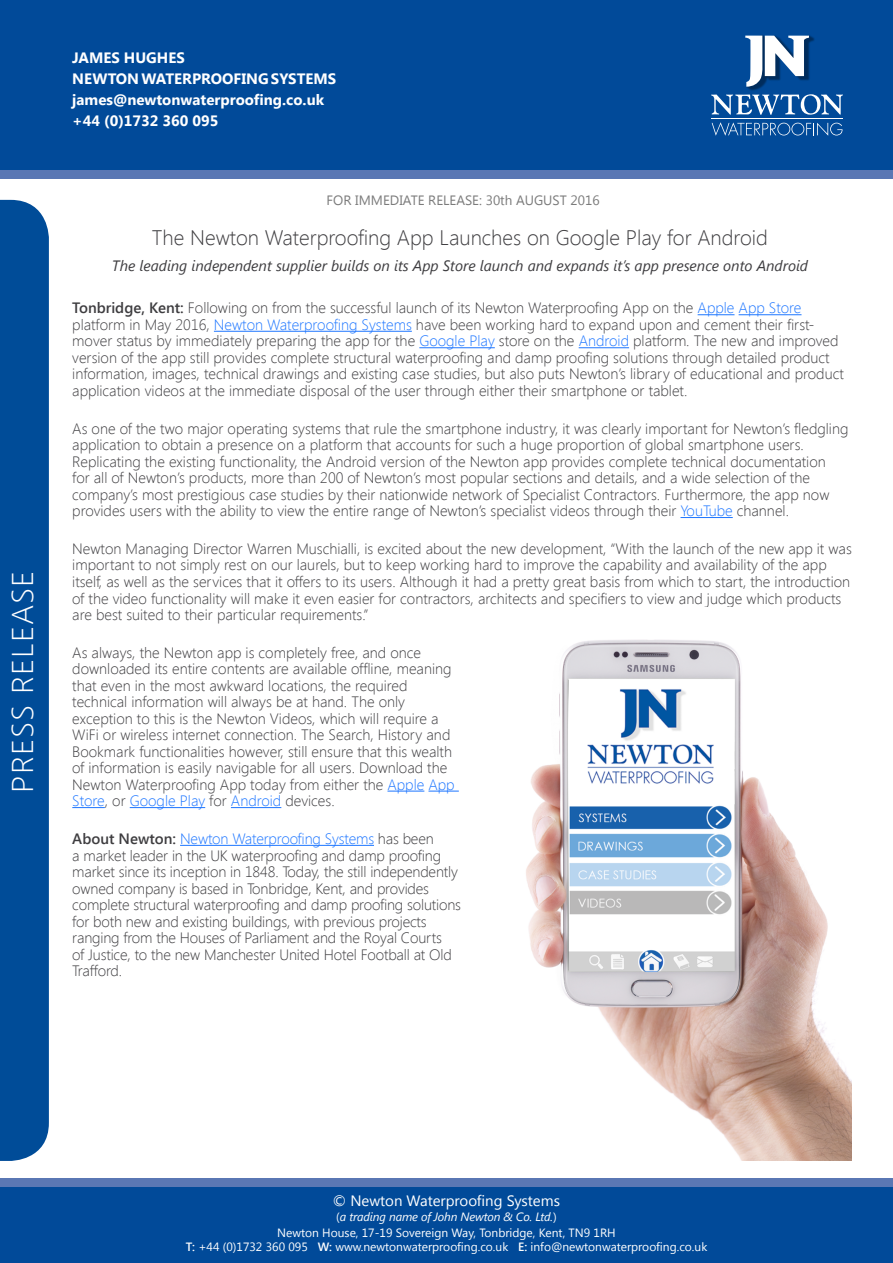
<style>
.page{position:relative;width:893px;height:1263px;background:#fff}
.page>*{position:absolute;margin:0;border:0;box-sizing:border-box;transform-origin:0 0}
.t1{font:300 30px "Segoe UI";letter-spacing:.03em;color:#fff;scale:1.08 1}
.t2{font:300 21px "Segoe UI";color:#3e3d40}
.t3{font:300 15px/16.5px "Segoe UI";color:#3e3d40}
.t4{font:italic 15px "Segoe UI";color:#3e3d40}
.t5{font:700 15px/21px "Segoe UI";color:#fff}
.t6{font:15px "Segoe UI";color:#fff}
.t7{font:13.5px "Segoe UI";color:#7b7b7b}
.t8{font:12px/15.6px "Segoe UI";color:#fff;text-align:center}
.s1{font-weight:600}
.s2{color:#1d76ff}
.s3{font-style:italic}
</style>
<div class="page">
<div style="left:0;top:0;width:893px;height:173px;background:#014a99"></div>
<div style="left:0;top:170px;width:893px;height:9px;background:#5a77b4"></div>
<svg style="left:711px;top:94px;width:132px;height:21px"></svg>
<svg style="left:712px;top:122px;width:130px;height:14px"></svg>
<hr style="left:711px;top:118px;width:132px;height:1px;background:#fff">
<img style="left:735px;top:35px;width:44px;height:67px">
<img style="left:753px;top:35px;width:62px;height:56px">
<svg style="left:745px;top:36px;width:64px;height:51px"></svg>
<div style="left:0;top:200px;width:49px;height:961px;background:#004c98"></div>
<div style="left:0;top:1186px;width:893px;height:77px;background:#014a99"></div>
<div style="left:0;top:1178px;width:893px;height:8px;background:#5a77b4"></div>
<hr style="left:698px;top:314px;width:36px;height:1px;background:#1d76ff">
<hr style="left:739px;top:314px;width:62px;height:1px;background:#1d76ff">
<hr style="left:214px;top:331px;width:198px;height:1px;background:#1d76ff">
<hr style="left:419px;top:347px;width:76px;height:1px;background:#1d76ff">
<hr style="left:579px;top:347px;width:50px;height:1px;background:#1d76ff">
<hr style="left:680px;top:517px;width:53px;height:1px;background:#1d76ff">
<hr style="left:387px;top:791px;width:37px;height:1px;background:#1d76ff">
<hr style="left:428px;top:791px;width:31px;height:1px;background:#1d76ff">
<hr style="left:72px;top:807px;width:33px;height:1px;background:#1d76ff">
<hr style="left:130px;top:807px;width:75px;height:1px;background:#1d76ff">
<hr style="left:231px;top:807px;width:50px;height:1px;background:#1d76ff">
<hr style="left:180px;top:845px;width:194px;height:1px;background:#1d76ff">
<img style="left:526px;top:639px;width:326px;height:521px">
<h1 class="t1" style="left:2px;top:793px;width:207px;rotate:-90deg">PRESS RELEASE</h1>
<p class="t5" style="left:72px;top:47px;width:265px">JAMES HUGHES<br>NEWTON WATERPROOFING SYSTEMS james@newtonwaterproofing.co.uk +44 (0)1732 360 095</p>
<p class="t7" style="left:327px;top:191px;width:274px">FOR IMMEDIATE RELEASE: 30th AUGUST 2016</p>
<h2 class="t2" style="left:152px;top:223px;width:618px">The Newton Waterproofing App Launches on Google Play for Android</h2>
<p class="t4" style="left:112px;top:256px;width:698px">The leading independent supplier builds on its App Store launch and expands it’s app presence onto Android</p>
<p class="t3" style="left:72px;top:299px;width:773px"><span class="s1">Tonbridge, Kent:</span> Following on from the successful launch of its Newton Waterproofing App on the <span class="s2">Apple App Store </span>platform in May 2016, <span class="s2">Newton Waterproofing Systems</span> have been working hard to expand upon and cement their first&shy;mover status by immediately preparing the app for the <span class="s2">Google Play</span> store on the <span class="s2">Android</span> platform. The new and improved version of the app still provides complete structural waterproofing and damp proofing solutions through detailed product information, images, technical drawings and existing case studies, but also puts Newton’s library of educational and product application videos at the immediate disposal of the user through either their smartphone or tablet.</p>
<p class="t3" style="left:72px;top:420px;width:778px">As one of the two major operating systems that rule the smartphone industry, it was clearly important for Newton’s fledgling application to obtain a presence on a platform that accounts for such a huge proportion of global smartphone users.<br>Replicating the existing functionality, the Android version of the Newton app provides complete technical documentation<br>for all of Newton’s products, more than 200 of Newton’s most popular sections and details, and a wide selection of the company’s most prestigious case studies by their nationwide network of Specialist Contractors. Furthermore, the app now provides users with the ability to view the entire range of Newton’s specialist videos through their <span class="s2">YouTube</span> channel.</p>
<p class="t3" style="left:72px;top:540px;width:781px">Newton Managing Director Warren Muschialli, is excited about the new development, “With the launch of the new app it was important to not simply rest on our laurels, but to keep working hard to improve the capability and availability of the app itself, as well as the services that it offers to its users. Although it had a pretty great basis from which to start, the introduction of the video functionality will make it even easier for contractors, architects and specifiers to view and judge which products are best suited to their particular requirements.”</p>
<p class="t3" style="left:72px;top:644px;width:384px">As always, the Newton app is completely free, and once downloaded its entire contents are available offline, meaning that even in the most awkward locations, the required technical information will always be at hand. The only exception to this is the Newton Videos, which will require a WiFi or wireless internet connection. The Search, History and Bookmark functionalities however, still ensure that this wealth of information is easily navigable for all users. Download the Newton Waterproofing App today from either the <span class="s2">Apple App Store</span>, or <span class="s2">Google Play</span> for <span class="s2">Android</span> devices.</p>
<p class="t3" style="left:72px;top:830px;width:390px"><span class="s1">About Newton:</span> <span class="s2">Newton Waterproofing Systems</span> has been<br>a market leader in the UK waterproofing and damp proofing market since its inception in 1848. Today, the still independently owned company is based in Tonbridge, Kent, and provides complete structural waterproofing and damp proofing solutions for both new and existing buildings, with previous projects ranging from the Houses of Parliament and the Royal Courts<br>of Justice, to the new Manchester United Hotel Football at Old Trafford.</p>
<p class="t6" style="left:333px;top:1190px;width:229px">© Newton Waterproofing Systems</p>
<p class="t8" style="left:277px;top:1209px;width:340px">(<span class="s3">a trading name of John Newton &amp; Co. Ltd.</span>)<br>Newton House, 17-19 Sovereign Way, Tonbridge, Kent, TN9 1RH</p>
<p class="t8" style="left:186px;top:1238px;width:523px"><span class="s1">T:</span> +44 (0)1732 360 095 <span class="s1">W:</span> www.newtonwaterproofing.co.uk <span class="s1">E:</span> info@newtonwaterproofing.co.uk</p>
</div>
